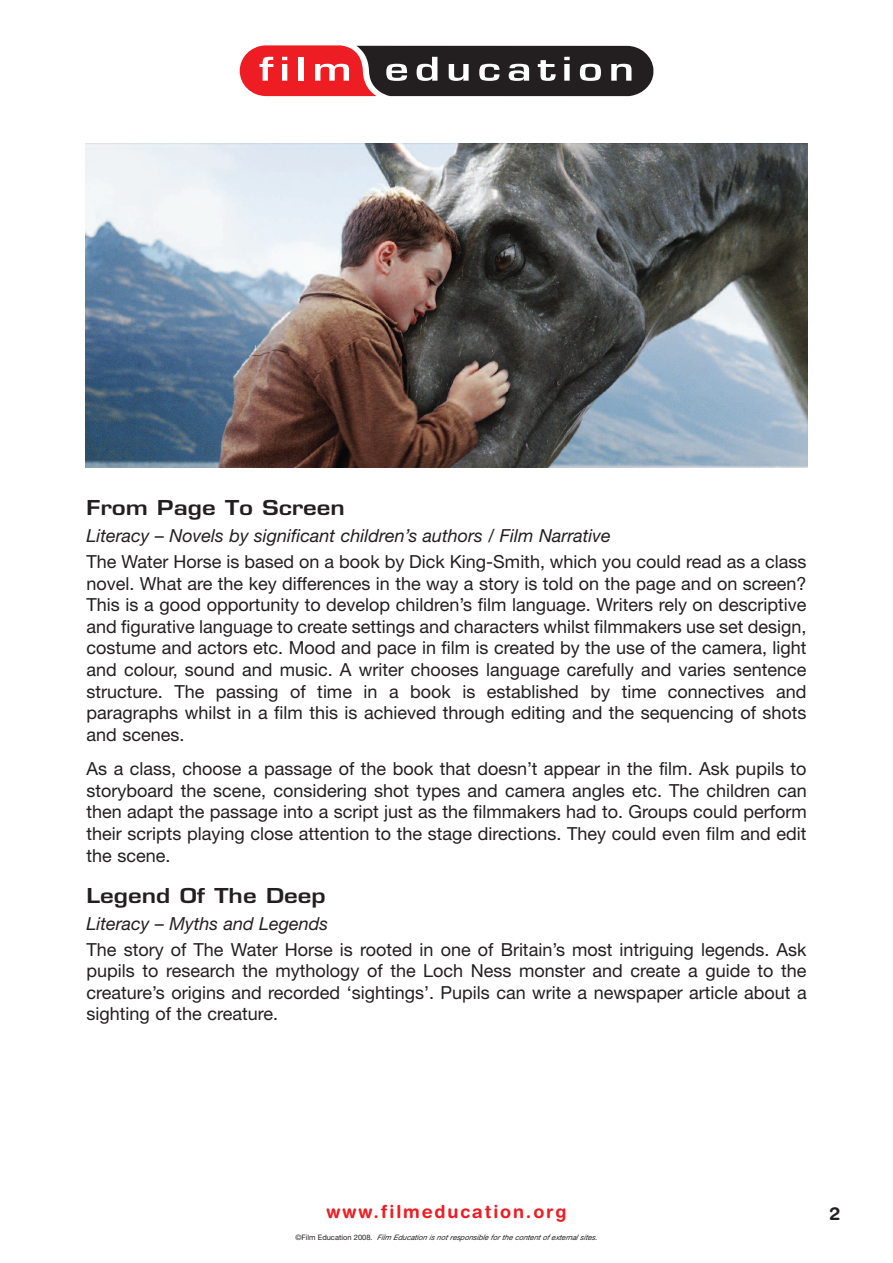
<style>
.page{position:relative;width:893px;height:1263px;background:#fff}
.page>*{position:absolute;margin:0;border:0;box-sizing:border-box;transform-origin:0 0}
.t1{font:700 22.5px "Eurose";color:#231f20}
.t2{font:18px/21.6px "Helvetica Neue";color:#231f20;text-align:justify}
.t3{font:italic 18px "Helvetica Neue";color:#231f20}
.t4{font:700 18px "Helvetica Rounded";letter-spacing:.105em;color:#ee1d23}
.t5{font:700 18px "Helvetica Rounded";color:#231f20}
.t6{font:italic 7.5px "Helvetica Neue";color:#231f20}
.s1{font-style:normal}
</style>
<div class="page">
<svg style="left:239px;top:45px;width:415px;height:52px;background:#7e4a4c"></svg>
<img style="left:85px;top:143px;width:723px;height:324px">
<p class="t1" style="left:87px;top:500px;width:260px">From Page To Screen</p>
<p class="t3" style="left:87px;top:529px;width:526px">Literacy – Novels by significant children’s authors / Film Narrative</p>
<p class="t2" style="left:87px;top:553px;width:722px">The Water Horse is based on a book by Dick King-Smith, which you could read as a class novel. What are the key differences in the way a story is told on the page and on screen?<br>This is a good opportunity to develop children’s film language. Writers rely on descriptive and figurative language to create settings and characters whilst filmmakers use set design, costume and actors etc. Mood and pace in film is created by the use of the camera, light and colour, sound and music. A writer chooses language carefully and varies sentence structure. The passing of time in a book is established by time connectives and paragraphs whilst in a film this is achieved through editing and the sequencing of shots and scenes.</p>
<p class="t2" style="left:87px;top:760px;width:722px">As a class, choose a passage of the book that doesn’t appear in the film. Ask pupils to storyboard the scene, considering shot types and camera angles etc. The children can then adapt the passage into a script just as the filmmakers had to. Groups could perform their scripts playing close attention to the stage directions. They could even film and edit the scene.</p>
<p class="t1" style="left:87px;top:888px;width:241px">Legend Of The Deep</p>
<p class="t3" style="left:87px;top:917px;width:243px">Literacy – Myths and Legends</p>
<p class="t2" style="left:87px;top:940px;width:722px">The story of The Water Horse is rooted in one of Britain’s most intriguing legends. Ask pupils to research the mythology of the Loch Ness monster and create a guide to the creature’s origins and recorded ‘sightings’. Pupils can write a newspaper article about a sighting of the creature.</p>
<p class="t4" style="left:327px;top:1205px;width:241px">www.filmeducation.org</p>
<p class="t6" style="left:295px;top:1235px;width:305px"><span class="s1">©Film Education 2008.</span> Film Education is not responsible for the content of external sites.</p>
<p class="t5" style="left:829px;top:1207px;width:12px">2</p>
</div>
